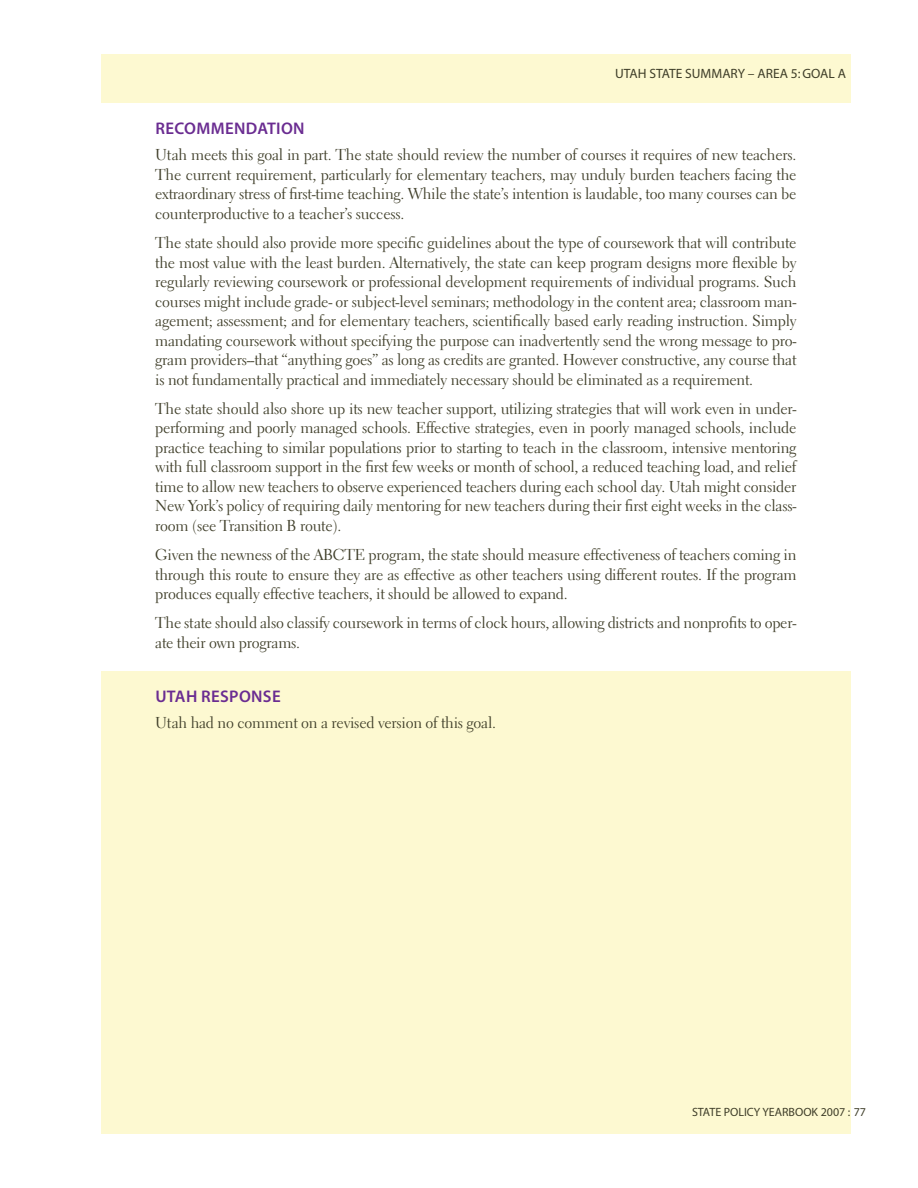
<style>
.page{position:relative;width:918px;height:1188px;background:#fff}
.page>*{position:absolute;margin:0;border:0;box-sizing:border-box;transform-origin:0 0}
.t1{font:600 16.8px "Myriad Pro";letter-spacing:.02em;color:#6a2c91}
.t2{font:15.75px/19.5px "Electra LH";letter-spacing:-.015em;color:#3f3e29;text-align:justify}
.t3{font:13.5px "Myriad";color:#3f3e29}
.t4{font:12px "Myriad";color:#3f3e29}
</style>
<div class="page">
<div style="left:101px;top:54px;width:749px;height:1080px;background:#fdf9d1"></div>
<div style="left:70px;top:103px;width:843px;height:568px;background:#fff"></div>
<p class="t3" style="left:615px;top:66px;width:151px">UTAH STATE SUMMARY – AREA</p>
<p class="t3" style="left:791px;top:66px;width:57px">5: GOAL A</p>
<p class="t1" style="left:155px;top:118px;width:148px">RECOMMENDATION</p>
<p class="t2" style="left:155px;top:145px;width:643px">Utah meets this goal in part. The state should review the number of courses it requires of new teachers.<br>The current requirement, particularly for elementary teachers, may unduly burden teachers facing the extraordinary stress of first-time teaching. While the state’s intention is laudable, too many courses can be counterproductive to a teacher’s success.</p>
<p class="t2" style="left:155px;top:233px;width:643px">The state should also provide more specific guidelines about the type of coursework that will contribute the most value with the least burden. Alternatively, the state can keep program designs more flexible by regularly reviewing coursework or professional development requirements of individual programs. Such courses might include grade- or subject-level seminars; methodology in the content area; classroom man&shy;agement; assessment; and for elementary teachers, scientifically based early reading instruction. Simply mandating coursework without specifying the purpose can inadvertently send the wrong message to pro&shy;gram providers--that “anything goes” as long as credits are granted. However constructive, any course that is not fundamentally practical and immediately necessary should be eliminated as a requirement.</p>
<p class="t2" style="left:155px;top:399px;width:643px">The state should also shore up its new teacher support, utilizing strategies that will work even in under&shy;performing and poorly managed schools. Effective strategies, even in poorly managed schools, include practice teaching to similar populations prior to starting to teach in the classroom, intensive mentoring with full classroom support in the first few weeks or month of school, a reduced teaching load, and relief time to allow new teachers to observe experienced teachers during each school day. Utah might consider New York’s policy of requiring daily mentoring for new teachers during their first eight weeks in the class&shy;room (see Transition B route).</p>
<p class="t2" style="left:155px;top:545px;width:643px">Given the newness of the ABCTE program, the state should measure effectiveness of teachers coming in through this route to ensure they are as effective as other teachers using different routes. If the program produces equally effective teachers, it should be allowed to expand.</p>
<p class="t2" style="left:155px;top:613px;width:643px">The state should also classify coursework in terms of clock hours, allowing districts and nonprofits to oper&shy;ate their own programs.</p>
<p class="t1" style="left:155px;top:685px;width:127px">UTAH RESPONSE</p>
<p class="t2" style="left:155px;top:713px;width:342px">Utah had no comment on a revised version of this goal.</p>
<p class="t4" style="left:692px;top:1106px;width:176px">STATE POLICY YEARBOOK 2007 : 77</p>
</div>
